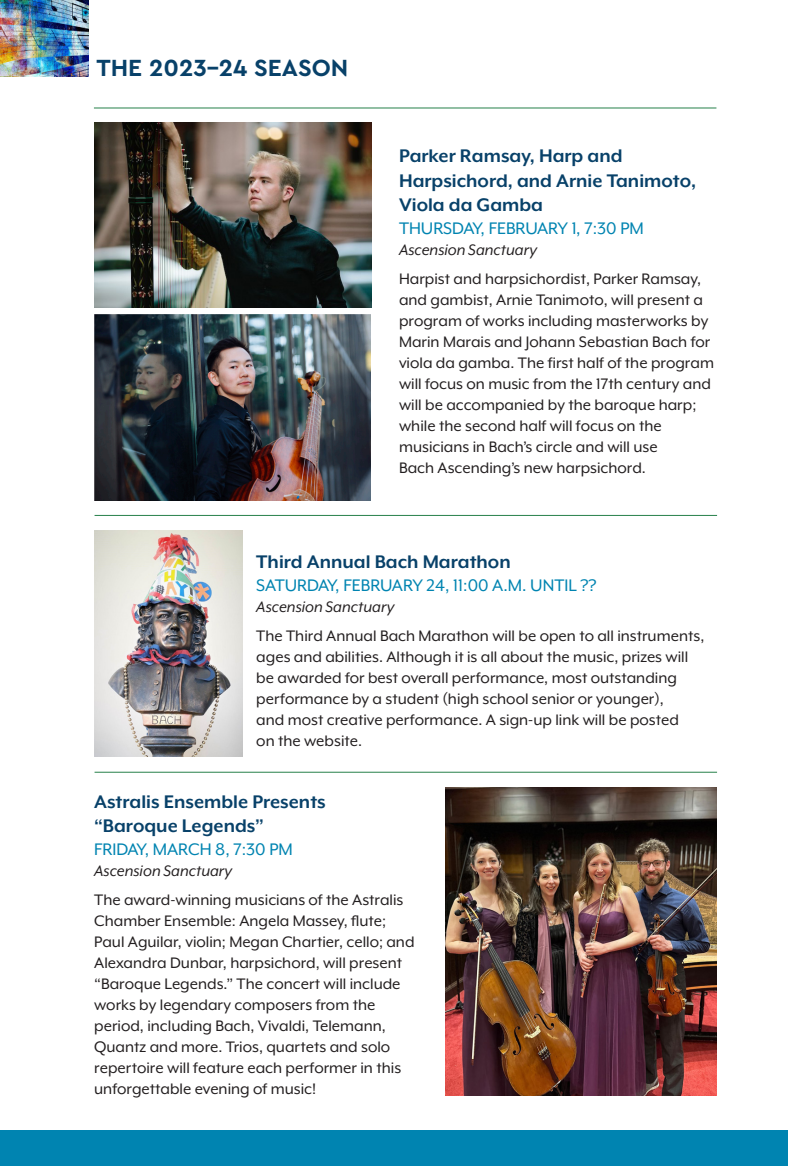
<style>
.page{position:relative;width:788px;height:1166px;background:#fff}
.page>*{position:absolute;margin:0;border:0;box-sizing:border-box;transform-origin:0 0}
.text{font:700 24.5px "Cera Pro";color:#084169}
.t1{font:700 21px/24.5px "Mr Eaves XL Mod OT";color:#084169}
.date{font:19.25px "Mr Eaves XL Mod OT";color:#0084b1}
.text-2{font:17.5px/21px "Mr Eaves XL Mod OT";color:#231f20}
.location{font:italic 17.5px "Mr Eaves XL Mod OT";color:#231f20}
</style>
<div class="page">
<div style="left:0;top:1130px;width:788px;height:36px;background:#0084b1"></div>
<img style="left:445px;top:788px;width:271px;height:307px">
<img style="left:94px;top:123px;width:277px;height:184px">
<img style="left:94px;top:315px;width:276px;height:185px">
<img style="left:94px;top:530px;width:149px;height:226px">
<hr style="left:94px;top:772px;width:623px;height:1px;background:#268049">
<img style="left:0;top:0;width:89px;height:76px">
<hr style="left:94px;top:515px;width:623px;height:1px;background:#268049">
<hr style="left:94px;top:108px;width:622px;height:1px;background:#268049">
<p class="text" style="left:96px;top:51px;width:253px">THE 2023-24 SEASON</p>
<p class="t1" style="left:399px;top:143px;width:298px">Parker Ramsay, Harp and<br>Harpsichord, and Arnie Tanimoto,<br>Viola da Gamba</p>
<p class="date" style="left:399px;top:218px;width:246px">THURSDAY, FEBRUARY 1, 7:30 PM</p>
<p class="location" style="left:399px;top:241px;width:139px">Ascension Sanctuary</p>
<p class="text-2" style="left:399px;top:268px;width:316px">Harpist and harpsichordist, Parker Ramsay, and gambist, Arnie Tanimoto, will present a program of works including masterworks by Marin Marais and Johann Sebastian Bach for viola da gamba. The first half of the program will focus on music from the 17th century and will be accompanied by the baroque harp; while the second half will focus on the musicians in Bach’s circle and will use<br>Bach Ascending’s new harpsichord.</p>
<p class="t1" style="left:256px;top:549px;width:256px">Third Annual Bach Marathon</p>
<p class="date" style="left:256px;top:575px;width:342px">SATURDAY, FEBRUARY 24, 11:00 A.M. UNTIL ??</p>
<p class="location" style="left:256px;top:598px;width:139px">Ascension Sanctuary</p>
<p class="text-2" style="left:256px;top:625px;width:449px">The Third Annual Bach Marathon will be open to all instruments, ages and abilities. Although it is all about the music, prizes will be awarded for best overall performance, most outstanding performance by a student (high school senior or younger),<br>and most creative performance. A sign-up link will be posted<br>on the website.</p>
<p class="t1" style="left:94px;top:789px;width:233px">Astralis Ensemble Presents “Baroque Legends”</p>
<p class="date" style="left:94px;top:839px;width:200px">FRIDAY, MARCH 8, 7:30 PM</p>
<p class="location" style="left:94px;top:862px;width:139px">Ascension Sanctuary</p>
<p class="text-2" style="left:94px;top:889px;width:322px">The award-winning musicians of the Astralis Chamber Ensemble: Angela Massey, flute; Paul Aguilar, violin; Megan Chartier, cello; and Alexandra Dunbar, harpsichord, will present “Baroque Legends.” The concert will include works by legendary composers from the period, including Bach, Vivaldi, Telemann, Quantz and more. Trios, quartets and solo repertoire will feature each performer in this unforgettable evening of music!</p>
</div>
